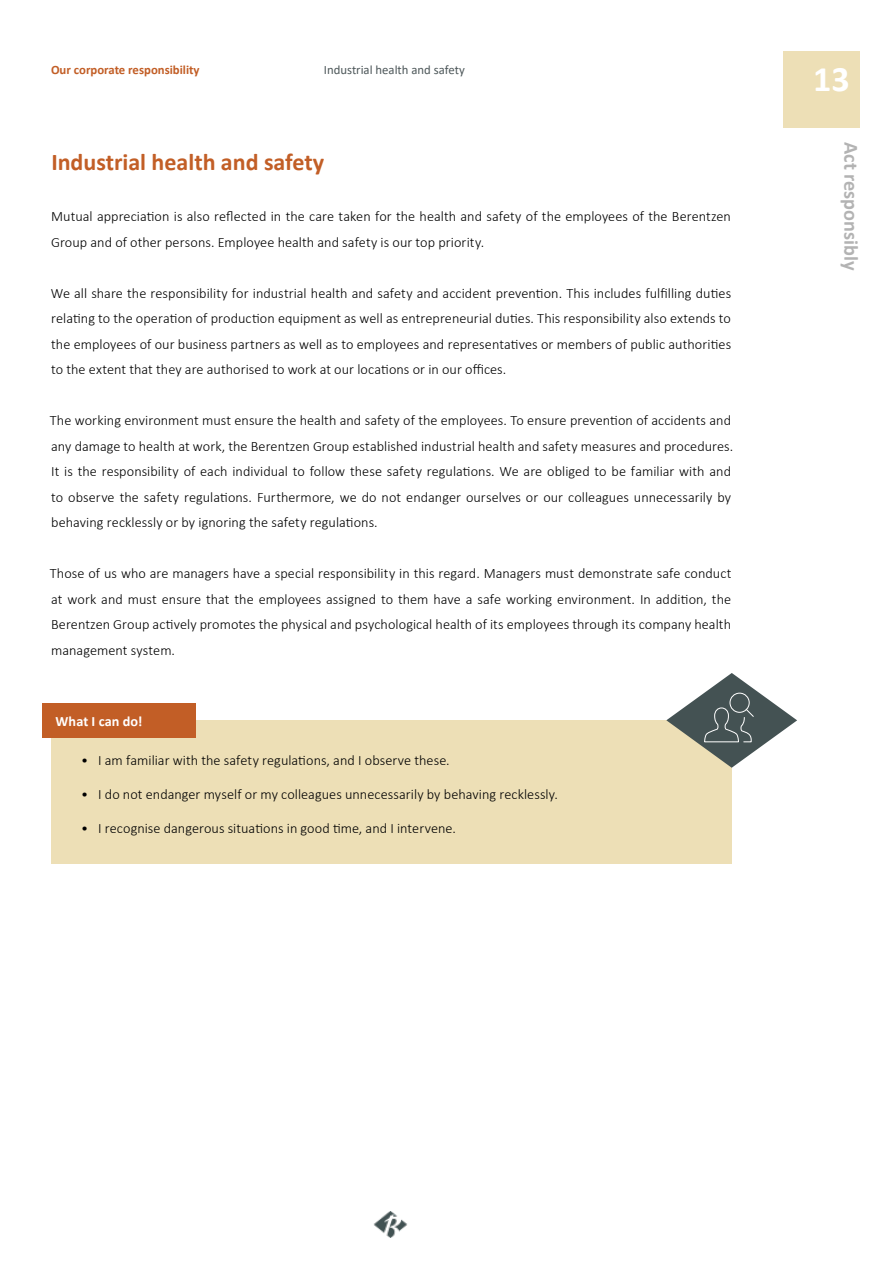
<style>
.page{position:relative;width:893px;height:1263px;background:#fff}
.page>*{position:absolute;margin:0;border:0;box-sizing:border-box;transform-origin:0 0}
.t1{font:700 36px "Calibri";color:#fff}
.t2{font:700 24px "Calibri";color:#c25e26}
.t3{font:700 20.25px "Calibri";color:#b3b3b3}
.t4{font:300 14.25px/25.5px "Calibri";color:#000}
.t5{font:700 14.25px "Calibri";letter-spacing:.005em;color:#fff}
.t6{font:700 12.75px "Calibri";color:#c25e26}
.t7{font:12.75px "Calibri";color:#4e585a}
</style>
<div class="page">
<div style="left:783px;top:51px;width:77px;height:77px;background:#eddfb6"></div>
<img style="left:373px;top:1212px;width:34px;height:26px">
<div style="left:51px;top:720px;width:681px;height:144px;background:#eddfb6"></div>
<div style="left:43px;top:703px;width:153px;height:34px;background:#c25e26"></div>
<svg style="left:666px;top:673px;width:131px;height:95px"></svg>
<p class="t6" style="left:51px;top:61px;width:150px">Our corporate responsibility</p>
<p class="t7" style="left:324px;top:61px;width:142px">Industrial health and safety</p>
<h2 class="t2" style="left:51px;top:145px;width:274px">Industrial health and safety</h2>
<p class="t4" style="left:51px;top:203px;width:681px">Mutual appreciation is also reflected in the care taken for the health and safety of the employees of the Berentzen<br>Group and of other persons. Employee health and safety is our top priority.</p>
<p class="t4" style="left:51px;top:280px;width:682px;text-align:justify">We all share the responsibility for industrial health and safety and accident prevention. This includes fulfilling duties relating to the operation of production equipment as well as entrepreneurial duties. This responsibility also extends to the employees of our business partners as well as to employees and representatives or members of public authorities to the extent that they are authorised to work at our locations or in our offices.</p>
<p class="t4" style="left:50px;top:408px;width:685px">The working environment must ensure the health and safety of the employees. To ensure prevention of accidents and any damage to health at work, the Berentzen Group established industrial health and safety measures and procedures.<br>It is the responsibility of each individual to follow these safety regulations. We are obliged to be familiar with and to observe the safety regulations. Furthermore, we do not endanger ourselves or our colleagues unnecessarily by behaving recklessly or by ignoring the safety regulations.</p>
<p class="t4" style="left:50px;top:561px;width:683px;text-align:justify">Those of us who are managers have a special responsibility in this regard. Managers must demonstrate safe conduct at work and must ensure that the employees assigned to them have a safe working environment. In addition, the Berentzen Group actively promotes the physical and psychological health of its employees through its company health management system.</p>
<p class="t5" style="left:56px;top:711px;width:88px">What I can do!</p>
<p class="t4" style="left:81px;top:748px;width:370px">• I am familiar with the safety regulations, and I observe these.</p>
<p class="t4" style="left:81px;top:782px;width:478px">• I do not endanger myself or my colleagues unnecessarily by behaving recklessly.</p>
<p class="t4" style="left:81px;top:816px;width:376px">• I recognise dangerous situations in good time, and I intervene.</p>
<h1 class="t1" style="left:813px;top:53px;width:38px">13</h1>
<h3 class="t3" style="left:866px;top:142px;width:130px;rotate:90deg">Act responsibly</h3>
</div>
